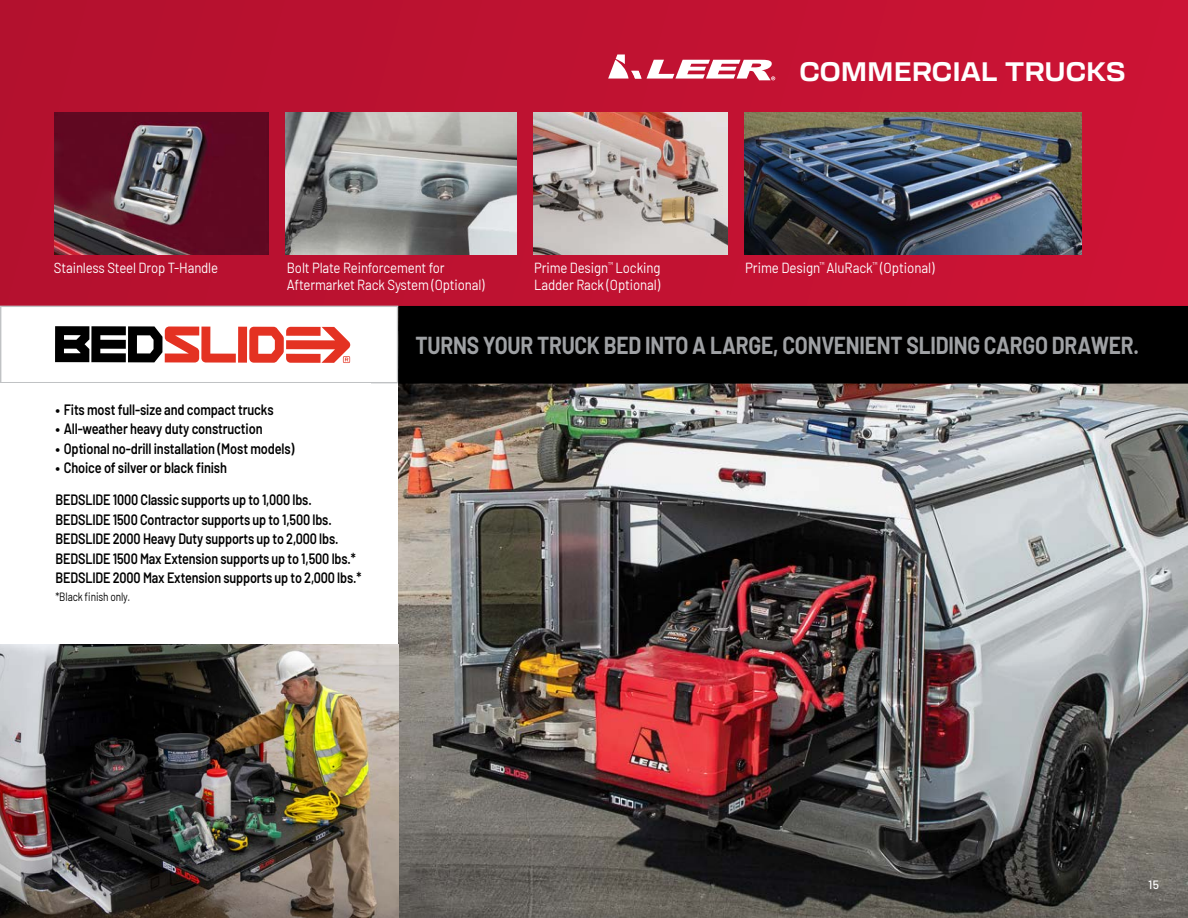
<style>
.page{position:relative;width:1188px;height:918px;background:#fff}
.page>*{position:absolute;margin:0;border:0;box-sizing:border-box;transform-origin:0 0}
.t1{font:700 26.4px "Transducer";color:#fff}
.t2{font:700 24px "Barlow";letter-spacing:-.01em;color:#9fa1a4;scale:.87 1}
.t3{font:600 15px/19.5px "Barlow";letter-spacing:-.01em;color:#000;scale:.84 1}
.t4{font:600 15px "Barlow";letter-spacing:-.01em;color:#000}
.t5{font:14.7px/16.5px "Barlow";letter-spacing:-.01em;color:#fff;scale:.9 1}
.t6{font:14.7px "Barlow";letter-spacing:-.01em;color:#fff;scale:.91 1}
.t7{font:12px "Barlow";letter-spacing:-.01em;color:#000;scale:.84 1}
.t8{font:500 12px "Barlow";color:#fff}
</style>
<div class="page">
<div style="left:0;top:0;width:1188px;height:307px;background:linear-gradient(to right,#b2112e,#cd1335)"></div>
<img style="left:398px;top:384px;width:790px;height:534px">
<img style="left:745px;top:112px;width:336px;height:143px">
<img style="left:285px;top:112px;width:232px;height:143px">
<img style="left:534px;top:112px;width:193px;height:143px">
<svg style="left:608px;top:54px;width:167px;height:26px"></svg>
<div style="left:0;top:306px;width:398px;height:77px;border:1px solid #c0c2c4"></div>
<svg style="left:55px;top:326px;width:295px;height:37px"></svg>
<div style="left:398px;top:306px;width:790px;height:78px;background:#000"></div>
<img style="left:0;top:644px;width:398px;height:274px">
<img style="left:54px;top:112px;width:214px;height:143px">
<h1 class="t1" style="left:800px;top:52px;width:327px">COMMERCIAL TRUCKS</h1>
<p class="t5" style="left:54px;top:259px;width:184px">Stainless Steel Drop T-Handle</p>
<p class="t5" style="left:287px;top:259px;width:221px">Bolt Plate Reinforcement for<br>Aftermarket Rack System (Optional)</p>
<p class="t6" style="left:745px;top:257px;width:210px">Prime Design<sup>™</sup> AluRack<sup>™</sup> (Optional)</p>
<p class="t5" style="left:534px;top:259px;width:142px">Prime Design<sup>™</sup> Locking<br>Ladder Rack (Optional)</p>
<h2 class="t2" style="left:415px;top:328px;width:833px">TURNS YOUR TRUCK BED INTO A LARGE, CONVENIENT SLIDING CARGO DRAWER.</h2>
<p class="t4" style="left:55px;top:398px;width:220px">• Fits most full-size and compact trucks</p>
<p class="t4" style="left:55px;top:418px;width:209px">• All-weather heavy duty construction</p>
<p class="t4" style="left:55px;top:437px;width:241px">• Optional no-drill installation (Most models)</p>
<p class="t4" style="left:55px;top:457px;width:173px">• Choice of silver or black finish</p>
<p class="t3" style="left:55px;top:489px;width:366px">BEDSLIDE 1000 Classic supports up to 1,000 lbs.<br>BEDSLIDE 1500 Contractor supports up to 1,500 lbs.<br>BEDSLIDE 2000 Heavy Duty supports up to 2,000 lbs.<br>BEDSLIDE 1500 Max Extension supports up to 1,500 lbs.* BEDSLIDE 2000 Max Extension supports up to 2,000 lbs.*</p>
<p class="t7" style="left:55px;top:588px;width:91px">*Black finish only.</p>
<p class="t8" style="left:1148px;top:875px;width:12px">15</p>
</div>
